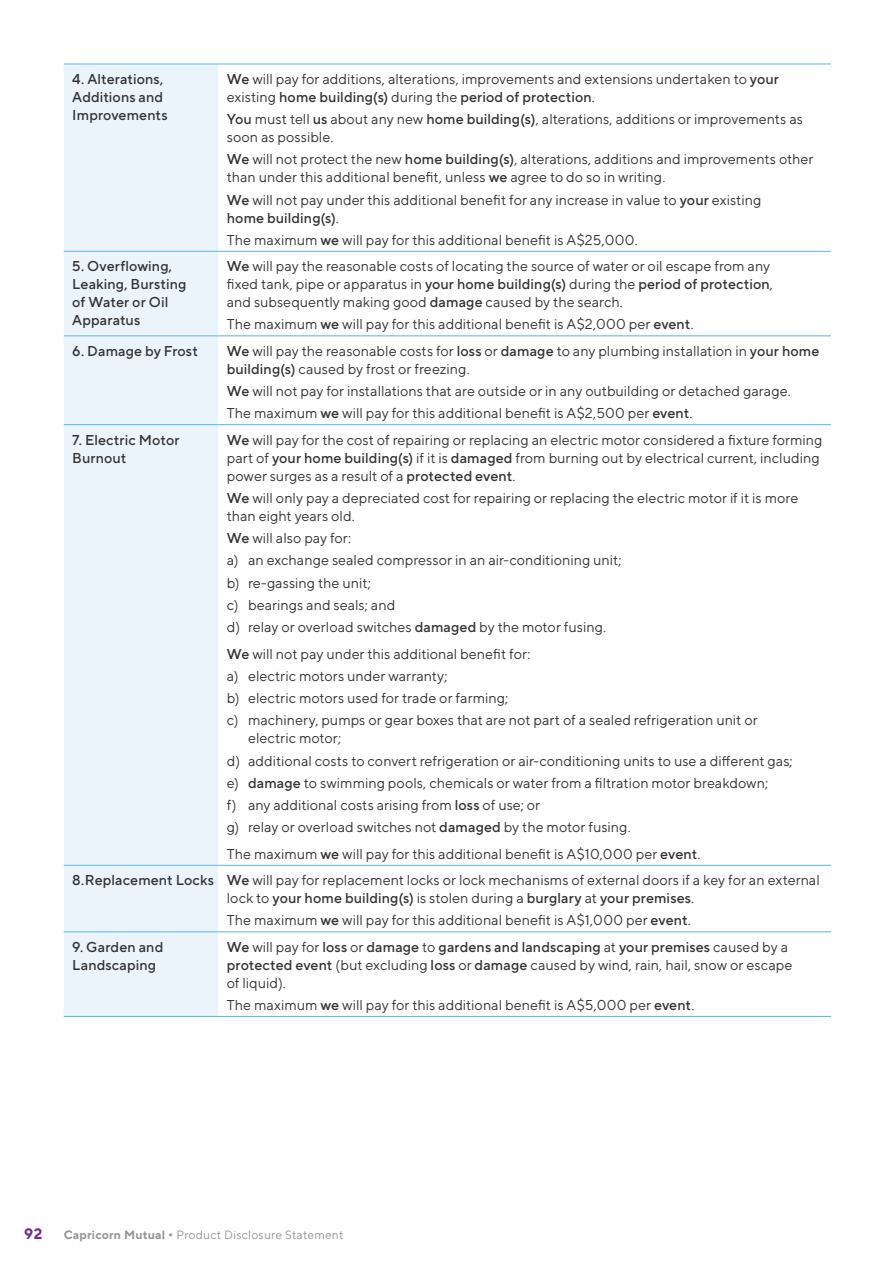
<style>
.page{position:relative;width:893px;height:1263px;background:#fff}
.page>*{position:absolute;margin:0;border:0;box-sizing:border-box;transform-origin:0 0}
.t1{font:700 15px "TT Norms Pro";color:#782b90}
.body_tables{font:14.25px/18px "TT Norms Pro";letter-spacing:.005em;color:#333334}
.body_tables-2{font:500 14.25px/18px "TT Norms Pro";letter-spacing:.01em;color:#333334}
.t2{font:12px "TT Norms Pro";letter-spacing:.02em;color:#939598}
.s1{font-weight:500}
.s2{font-weight:700}
</style>
<div class="page">
<div style="left:64px;top:65px;width:154px;height:951px;background:#ecf4fb"></div>
<hr style="left:64px;top:64px;width:154px;height:1px;background:#58b6e7">
<hr style="left:218px;top:64px;width:613px;height:1px;background:#58b6e7">
<hr style="left:64px;top:251px;width:154px;height:1px;background:#58b6e7">
<hr style="left:218px;top:251px;width:613px;height:1px;background:#58b6e7">
<hr style="left:64px;top:336px;width:154px;height:1px;background:#58b6e7">
<hr style="left:218px;top:336px;width:613px;height:1px;background:#58b6e7">
<hr style="left:64px;top:424px;width:154px;height:1px;background:#58b6e7">
<hr style="left:218px;top:424px;width:613px;height:1px;background:#58b6e7">
<hr style="left:64px;top:865px;width:154px;height:1px;background:#58b6e7">
<hr style="left:64px;top:931px;width:154px;height:1px;background:#58b6e7">
<hr style="left:218px;top:931px;width:613px;height:1px;background:#58b6e7">
<hr style="left:64px;top:1016px;width:154px;height:1px;background:#58b6e7">
<hr style="left:218px;top:1016px;width:613px;height:1px;background:#58b6e7">
<hr style="left:218px;top:865px;width:613px;height:1px;background:#58b6e7">
<p class="body_tables-2" style="left:72px;top:69px;width:97px">4. Alterations,<br>Additions and<br>Improvements</p>
<p class="body_tables" style="left:227px;top:69px;width:554px"><span class="s1">We</span> will pay for additions, alterations, improvements and extensions undertaken to <span class="s1">your </span>existing <span class="s1">home building(s)</span> during the <span class="s1">period of protection</span>.</p>
<p class="body_tables" style="left:227px;top:110px;width:578px"><span class="s1">You</span> must tell <span class="s1">us</span> about any new <span class="s1">home building(s)</span>, alterations, additions or improvements as soon as possible.</p>
<p class="body_tables" style="left:227px;top:150px;width:588px"><span class="s1">We</span> will not protect the new <span class="s1">home building(s)</span>, alterations, additions and improvements other than under this additional benefit, unless <span class="s1">we</span> agree to do so in writing.</p>
<p class="body_tables" style="left:227px;top:190px;width:536px"><span class="s1">We</span> will not pay under this additional benefit for any increase in value to <span class="s1">your</span> existing <span class="s1">home building(s)</span>.</p>
<p class="body_tables" style="left:227px;top:230px;width:412px">The maximum <span class="s1">we</span> will pay for this additional benefit is A$25,000.</p>
<p class="body_tables-2" style="left:72px;top:257px;width:116px">5. Overflowing,<br>Leaking, Bursting of Water or Oil<br>Apparatus</p>
<p class="body_tables" style="left:227px;top:257px;width:548px"><span class="s1">We</span> will pay the reasonable costs of locating the source of water or oil escape from any fixed tank, pipe or apparatus in <span class="s1">your home building(s)</span> during the <span class="s1">period of protection</span>, and subsequently making good <span class="s1">damage</span> caused by the search.</p>
<p class="body_tables" style="left:227px;top:315px;width:468px">The maximum <span class="s1">we</span> will pay for this additional benefit is A$2,000 per <span class="s1">event</span>.</p>
<p class="body_tables-2" style="left:72px;top:341px;width:127px">6. Damage by Frost</p>
<p class="body_tables" style="left:227px;top:341px;width:594px"><span class="s1">We</span> will pay the reasonable costs for <span class="s1">loss</span> or <span class="s1">damage</span> to any plumbing installation in <span class="s1">your home building(s)</span> caused by frost or freezing.</p>
<p class="body_tables" style="left:227px;top:381px;width:565px"><span class="s1">We</span> will not pay for installations that are outside or in any outbuilding or detached garage.</p>
<p class="body_tables" style="left:227px;top:404px;width:467px">The maximum <span class="s1">we</span> will pay for this additional benefit is A$2,500 per <span class="s1">event</span>.</p>
<p class="body_tables-2" style="left:72px;top:430px;width:109px">7. Electric Motor<br>Burnout</p>
<p class="body_tables" style="left:227px;top:430px;width:597px"><span class="s1">We</span> will pay for the cost of repairing or replacing an electric motor considered a fixture forming part of <span class="s1">your home building(s)</span> if it is <span class="s1">damaged</span> from burning out by electrical current, including power surges as a result of a <span class="s1">protected event</span>.</p>
<p class="body_tables" style="left:227px;top:488px;width:573px"><span class="s1">We</span> will only pay a depreciated cost for repairing or replacing the electric motor if it is more than eight years old.</p>
<p class="body_tables" style="left:227px;top:529px;width:126px"><span class="s1">We</span> will also pay for:</p>
<p class="body_tables" style="left:227px;top:551px;width:396px">a) an exchange sealed compressor in an air-conditioning unit;</p>
<p class="body_tables" style="left:227px;top:573px;width:146px">b) re-gassing the unit;</p>
<p class="body_tables" style="left:227px;top:595px;width:170px">c) bearings and seals; and</p>
<p class="body_tables" style="left:227px;top:618px;width:381px">d) relay or overload switches <span class="s1">damaged</span> by the motor fusing.</p>
<p class="body_tables" style="left:227px;top:644px;width:305px"><span class="s1">We</span> will not pay under this additional benefit for:</p>
<p class="body_tables" style="left:227px;top:666px;width:222px">a) electric motors under warranty;</p>
<p class="body_tables" style="left:227px;top:689px;width:283px">b) electric motors used for trade or farming;</p>
<p class="body_tables" style="left:248px;top:711px;width:511px;text-indent:-21px">c) machinery, pumps or gear boxes that are not part of a sealed refrigeration unit or electric motor;</p>
<p class="body_tables" style="left:227px;top:751px;width:567px">d) additional costs to convert refrigeration or air-conditioning units to use a different gas;</p>
<p class="body_tables" style="left:227px;top:773px;width:543px">e) <span class="s1">damage</span> to swimming pools, chemicals or water from a filtration motor breakdown;</p>
<p class="body_tables" style="left:227px;top:796px;width:315px">f) any additional costs arising from <span class="s1">loss</span> of use; or</p>
<p class="body_tables" style="left:227px;top:818px;width:405px">g) relay or overload switches not <span class="s1">damaged</span> by the motor fusing.</p>
<p class="body_tables" style="left:227px;top:844px;width:475px">The maximum <span class="s1">we</span> will pay for this additional benefit is A$10,000 per <span class="s1">event</span>.</p>
<p class="body_tables-2" style="left:72px;top:871px;width:143px">8.Replacement Locks</p>
<p class="body_tables" style="left:227px;top:871px;width:594px"><span class="s1">We</span> will pay for replacement locks or lock mechanisms of external doors if a key for an external lock to <span class="s1">your home building(s)</span> is stolen during a <span class="s1">burglary</span> at <span class="s1">your premises</span>.</p>
<p class="body_tables" style="left:227px;top:911px;width:466px">The maximum <span class="s1">we</span> will pay for this additional benefit is A$1,000 per <span class="s1">event</span>.</p>
<p class="body_tables-2" style="left:72px;top:937px;width:93px">9. Garden and<br>Landscaping</p>
<p class="body_tables" style="left:227px;top:937px;width:567px"><span class="s1">We</span> will pay for <span class="s1">loss</span> or <span class="s1">damage</span> to <span class="s1">gardens and landscaping</span> at <span class="s1">your premises</span> caused by a <span class="s1">protected event</span> (but excluding <span class="s1">loss</span> or <span class="s1">damage</span> caused by wind, rain, hail, snow or escape of liquid).</p>
<p class="body_tables" style="left:227px;top:995px;width:469px">The maximum <span class="s1">we</span> will pay for this additional benefit is A$5,000 per <span class="s1">event</span>.</p>
<p class="t1" style="left:24px;top:1224px;width:20px">92</p>
<p class="t2" style="left:64px;top:1227px;width:281px"><span class="s2">Capricorn Mutual •</span> Product Disclosure Statement</p>
</div>
